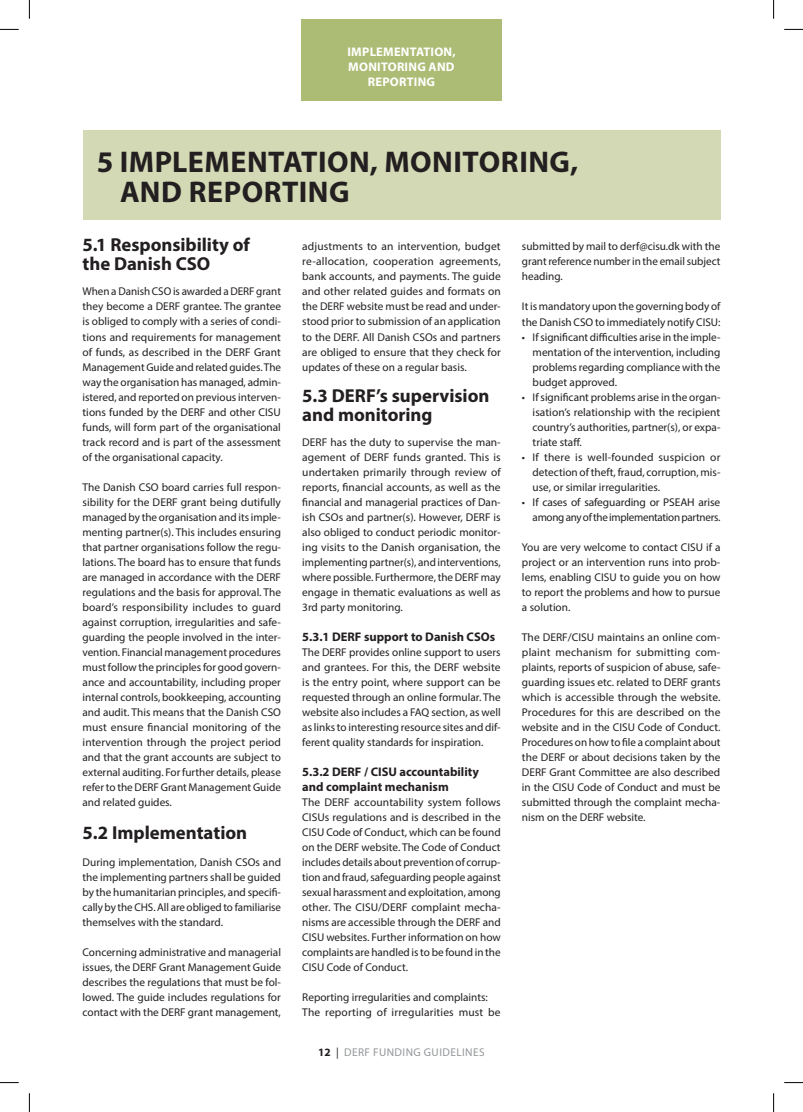
<style>
.page{position:relative;width:803px;height:1112px;background:#fff}
.page>*{position:absolute;margin:0;border:0;box-sizing:border-box;transform-origin:0 0}
.t1{font:700 30px/30px "Myriad Pro";letter-spacing:.015em;color:#231f20}
.t2{font:700 18.75px/18.8px "Myriad Pro";letter-spacing:-.005em;color:#231f20}
.t3{font:700 12.5px/15px "Myriad Pro";color:#231f20}
.t4{font:700 12.5px/15px "Myriad Pro";letter-spacing:.02em;color:#fff;text-align:center}
.t5{font:11.25px/15px "Myriad Pro";color:#231f20;text-align:justify}
.t6{font:11.25px/15px "Myriad Pro";letter-spacing:-.025em;color:#231f20;text-align:right}
.t7{font:11.25px "Myriad Pro";letter-spacing:.04em;color:#939598}
.s1{font-weight:700;color:#231f20}
.s2{color:#231f20}
</style>
<div class="page">
<div style="left:301px;top:19px;width:201px;height:81px;background:#adbc75"></div>
<div style="left:83px;top:130px;width:637px;height:90px;background:#d2d9b4"></div>
<svg style="left:0;top:29px;width:19px;height:1px"></svg>
<svg style="left:784px;top:29px;width:19px;height:1px"></svg>
<svg style="left:0;top:1082px;width:19px;height:1px"></svg>
<svg style="left:784px;top:1082px;width:19px;height:1px"></svg>
<svg style="left:29px;top:0;width:1px;height:19px"></svg>
<svg style="left:29px;top:1093px;width:1px;height:18px"></svg>
<svg style="left:773px;top:0;width:1px;height:19px"></svg>
<svg style="left:773px;top:1093px;width:1px;height:18px"></svg>
<p class="t4" style="left:347px;top:44px;width:110px">IMPLEMENTATION,<br>MONITORING AND<br>REPORTING</p>
<h1 class="t1" style="left:120px;top:145px;width:460px;text-indent:-23px">5 IMPLEMENTATION, MONITORING,<br>AND REPORTING</h1>
<h2 class="t2" style="left:83px;top:235px;width:169px">5.1 Responsibility of the Danish CSO</h2>
<p class="t5" style="left:83px;top:284px;width:200px">When a Danish CSO is awarded a DERF grant they become a DERF grantee. The grantee is obliged to comply with a series of condi&shy;tions and requirements for management of funds, as described in the DERF Grant Management Guide and related guides. The way the organisation has managed, admin&shy;istered, and reported on previous interven&shy;tions funded by the DERF and other CISU funds, will form part of the organisational track record and is part of the assessment of the organisational capacity.</p>
<p class="t5" style="left:83px;top:479px;width:200px">The Danish CSO board carries full respon&shy;sibility for the DERF grant being dutifully managed by the organisation and its imple&shy;menting partner(s). This includes ensuring that partner organisations follow the regu&shy;lations. The board has to ensure that funds are managed in accordance with the DERF regulations and the basis for approval. The board’s responsibility includes to guard against corruption, irregularities and safe&shy;guarding the people involved in the inter&shy;vention. Financial management procedures must follow the principles for good govern&shy;ance and accountability, including proper internal controls, bookkeeping, accounting and audit. This means that the Danish CSO must ensure financial monitoring of the intervention through the project period and that the grant accounts are subject to external auditing. For further details, please refer to the DERF Grant Management Guide and related guides.</p>
<h2 class="t2" style="left:83px;top:822px;width:166px">5.2 Implementation</h2>
<p class="t5" style="left:83px;top:854px;width:200px">During implementation, Danish CSOs and the implementing partners shall be guided by the humanitarian principles, and specifi&shy;cally by the CHS. All are obliged to familiarise themselves with the standard.</p>
<p class="t5" style="left:83px;top:944px;width:200px">Concerning administrative and managerial issues, the DERF Grant Management Guide describes the regulations that must be fol&shy;lowed. The guide includes regulations for contact with the DERF grant management,</p>
<p class="t5" style="left:302px;top:239px;width:200px">adjustments to an intervention, budget re-allocation, cooperation agreements, bank accounts, and payments. The guide and other related guides and formats on the DERF website must be read and under&shy;stood prior to submission of an application to the DERF. All Danish CSOs and partners are obliged to ensure that they check for updates of these on a regular basis.</p>
<p class="t5" style="left:522px;top:239px;width:200px">submitted by mail to derf@cisu.dk with the grant reference number in the email subject heading.</p>
<p class="t5" style="left:522px;top:299px;width:200px">It is mandatory upon the governing body of the Danish CSO to immediately notify CISU:</p>
<p class="t5" style="left:533px;top:329px;width:189px;text-indent:-11px">• If significant difficulties arise in the imple&shy;mentation of the intervention, including problems regarding compliance with the budget approved.</p>
<p class="t5" style="left:533px;top:389px;width:189px;text-indent:-11px">• If significant problems arise in the organ&shy;isation’s relationship with the recipient country’s authorities, partner(s), or expa&shy;triate staff.</p>
<p class="t5" style="left:533px;top:449px;width:189px;text-indent:-11px">• If there is well-founded suspicion or detection of theft, fraud, corruption, mis&shy;use, or similar irregularities.</p>
<p class="t6" style="left:522px;top:494px;width:200px">• If cases of safeguarding or PSEAH arise among any of the implementation partners.</p>
<p class="t5" style="left:522px;top:539px;width:200px">You are very welcome to contact CISU if a project or an intervention runs into prob&shy;lems, enabling CISU to guide you on how to report the problems and how to pursue a solution.</p>
<p class="t5" style="left:522px;top:629px;width:200px">The DERF/CISU maintains an online com&shy;plaint mechanism for submitting com&shy;plaints, reports of suspicion of abuse, safe&shy;guarding issues etc. related to DERF grants which is accessible through the website.<br>Procedures for this are described on the website and in the CISU Code of Conduct.<br>Procedures on how to file a complaint about the DERF or about decisions taken by the DERF Grant Committee are also described in the CISU Code of Conduct and must be submitted through the complaint mecha&shy;nism on the DERF website.</p>
<h2 class="t2" style="left:302px;top:386px;width:189px">5.3 DERF’s supervision and monitoring</h2>
<p class="t5" style="left:302px;top:434px;width:200px">DERF has the duty to supervise the man&shy;agement of DERF funds granted. This is undertaken primarily through review of reports, financial accounts, as well as the financial and managerial practices of Dan&shy;ish CSOs and partner(s). However, DERF is also obliged to conduct periodic monitor&shy;ing visits to the Danish organisation, the implementing partner(s), and interventions, where possible. Furthermore, the DERF may engage in thematic evaluations as well as 3rd party monitoring.</p>
<p class="t3" style="left:302px;top:628px;width:194px">5.3.1 DERF support to Danish CSOs</p>
<p class="t5" style="left:302px;top:644px;width:200px">The DERF provides online support to users and grantees. For this, the DERF website is the entry point, where support can be requested through an online formular. The website also includes a FAQ section, as well as links to interesting resource sites and dif&shy;ferent quality standards for inspiration.</p>
<p class="t3" style="left:302px;top:763px;width:178px">5.3.2 DERF / CISU accountability and complaint mechanism</p>
<p class="t5" style="left:302px;top:794px;width:200px">The DERF accountability system follows CISUs regulations and is described in the CISU Code of Conduct, which can be found on the DERF website. The Code of Conduct includes details about prevention of corrup&shy;tion and fraud, safeguarding people against sexual harassment and exploitation, among other. The CISU/DERF complaint mecha&shy;nisms are accessible through the DERF and CISU websites. Further information on how complaints are handled is to be found in the CISU Code of Conduct.</p>
<p class="t5" style="left:302px;top:989px;width:200px">Reporting irregularities and complaints:<br>The reporting of irregularities must be</p>
<p class="t7" style="left:318px;top:1044px;width:168px"><span class="s1">12</span> <span class="s2">|</span> DERF FUNDING GUIDELINES</p>
</div>
